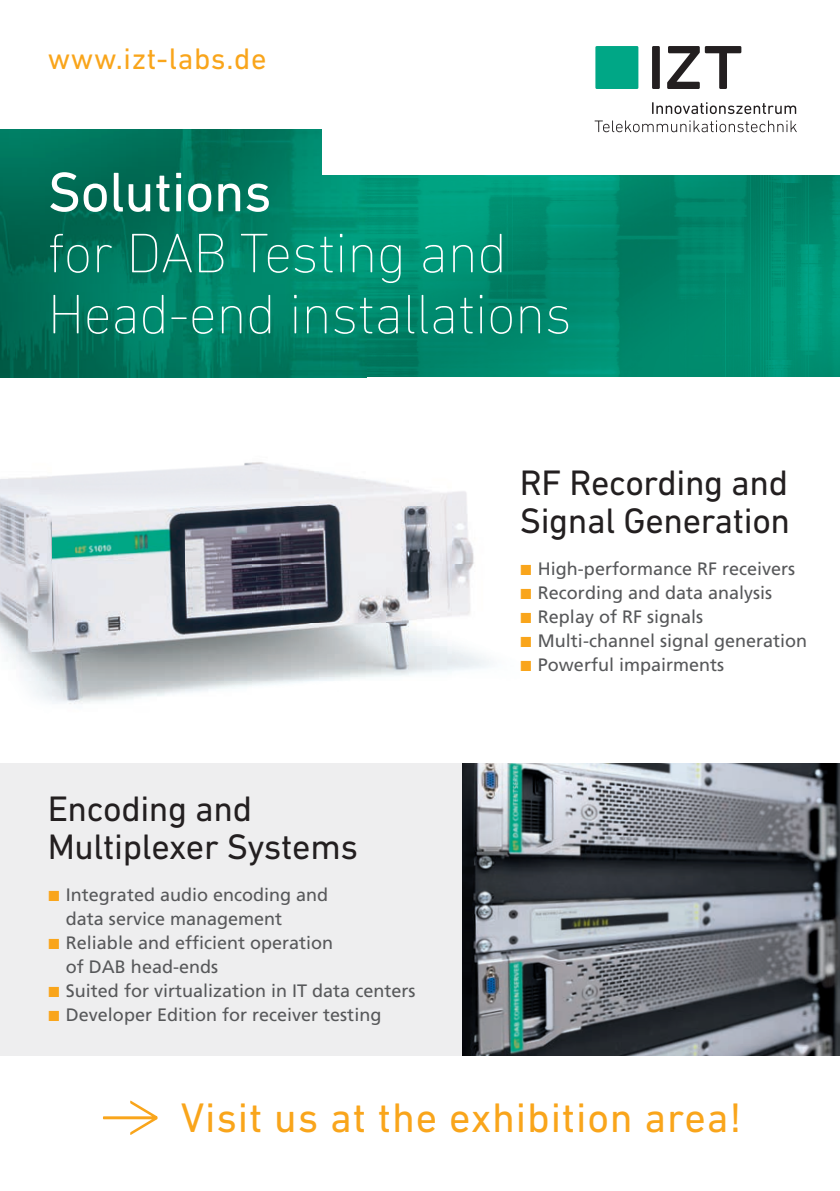
<style>
.page{position:relative;width:840px;height:1191px;background:#fff}
.page>*{position:absolute;margin:0;border:0;box-sizing:border-box;transform-origin:0 0}
.t1{font:200 56.6px/61px "DIN Next LT Pro";letter-spacing:-.01em;color:#fff}
.t2{font:42px "DIN Next LT Pro";letter-spacing:.02em;color:#f9a51b}
.t3{font:36px/38px "DIN Next LT Pro";letter-spacing:-.01em;color:#231f20}
.t4{font:30.2px "DIN Next LT Pro";letter-spacing:.02em;color:#f9a51b}
.t5{font:18px/24px "Frutiger LT";color:#57585a}
.s1{font-weight:400}
</style>
<div class="page">
<div style="left:0;top:763px;width:839px;height:292px;background:#eeeeef"></div>
<img style="left:0;top:462px;width:491px;height:242px">
<img style="left:0;top:129px;width:839px;height:248px">
<img style="left:183px;top:129px;width:183px;height:248px">
<div style="left:323px;top:113px;width:516px;height:61px;background:#fff"></div>
<img style="left:462px;top:763px;width:377px;height:292px">
<div style="left:595px;top:46px;width:43px;height:43px;background:#00a786"></div>
<svg style="left:594px;top:120px;width:202px;height:12px"></svg>
<svg style="left:652px;top:102px;width:143px;height:12px"></svg>
<svg style="left:667px;top:46px;width:74px;height:43px"></svg>
<svg style="left:651px;top:46px;width:8px;height:43px"></svg>
<svg style="left:103px;top:1100px;width:54px;height:35px"></svg>
<p class="t4" style="left:48px;top:41px;width:220px">www.izt-labs.de</p>
<p class="t1" style="left:48px;top:161px;width:525px"><span class="s1">Solutions<br></span>for DAB Testing and<br>Head-end installations</p>
<p class="t3" style="left:519px;top:463px;width:272px">RF Recording and<br>Signal Generation</p>
<p class="t3" style="left:48px;top:789px;width:312px">Encoding and<br>Multiplexer Systems</p>
<p class="t5" style="left:66px;top:882px;width:351px">Integrated audio encoding and<br>data service management<br>Reliable and efficient operation<br>of DAB head-ends<br>Suited for virtualization in IT data centers<br>Developer Edition for receiver testing</p>
<p class="t5" style="left:537px;top:556px;width:271px">High-performance RF receivers<br>Recording and data analysis<br>Replay of RF signals<br>Multi-channel signal generation<br>Powerful impairments</p>
<p class="t2" style="left:181px;top:1094px;width:562px">Visit us at the exhibition area!</p>
</div>
